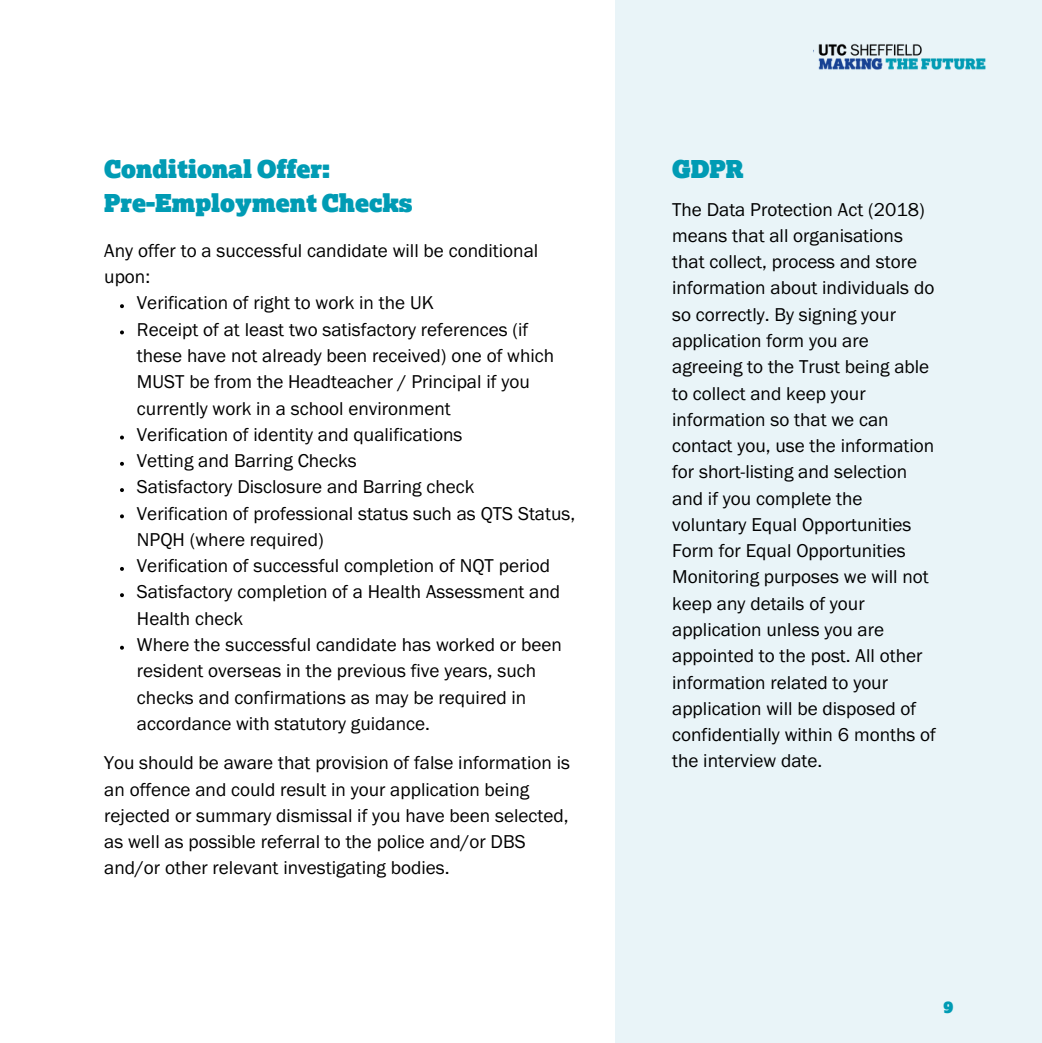
<style>
.page{position:relative;width:1042px;height:1043px;background:#fff}
.page>*{position:absolute;margin:0;border:0;box-sizing:border-box;transform-origin:0 0}
.t1{font:24.5px "Lexia Advertising";color:#009bb4}
.t2{font:19.25px/26.2px "Franklin Gothic URW Boo";color:#000}
.t3{font:15.75px "Lexia Advertising";color:#009bb4}
</style>
<div class="page">
<div style="left:614px;top:0;width:427px;height:1042px;background:#e9f4f8"></div>
<img style="left:813px;top:43px;width:173px;height:27px">
<svg style="left:120px;top:304px;width:4px;height:4px"></svg>
<svg style="left:120px;top:330px;width:4px;height:4px"></svg>
<svg style="left:120px;top:435px;width:4px;height:4px"></svg>
<svg style="left:120px;top:461px;width:4px;height:4px"></svg>
<svg style="left:120px;top:488px;width:4px;height:4px"></svg>
<svg style="left:120px;top:514px;width:4px;height:4px"></svg>
<svg style="left:120px;top:567px;width:4px;height:3px"></svg>
<svg style="left:120px;top:593px;width:4px;height:4px"></svg>
<svg style="left:120px;top:645px;width:4px;height:4px"></svg>
<p class="t1" style="left:104px;top:160px;width:227px">Conditional Offer:</p>
<p class="t1" style="left:104px;top:194px;width:310px">Pre-Employment Checks</p>
<p class="t2" style="left:104px;top:240px;width:435px">Any offer to a successful candidate will be conditional upon:</p>
<p class="t2" style="left:137px;top:293px;width:298px">Verification of right to work in the UK</p>
<p class="t2" style="left:137px;top:319px;width:418px">Receipt of at least two satisfactory references (if these have not already been received) one of which MUST be from the Headteacher / Principal if you currently work in a school environment</p>
<p class="t2" style="left:137px;top:424px;width:327px">Verification of identity and qualifications</p>
<p class="t2" style="left:137px;top:450px;width:221px">Vetting and Barring Checks</p>
<p class="t2" style="left:137px;top:477px;width:339px">Satisfactory Disclosure and Barring check</p>
<p class="t2" style="left:137px;top:503px;width:439px">Verification of professional status such as QTS Status,<br>NPQH (where required)</p>
<p class="t2" style="left:137px;top:555px;width:414px">Verification of successful completion of NQT period</p>
<p class="t2" style="left:137px;top:582px;width:424px">Satisfactory completion of a Health Assessment and<br>Health check</p>
<p class="t2" style="left:137px;top:634px;width:426px">Where the successful candidate has worked or been resident overseas in the previous five years, such checks and confirmations as may be required in accordance with statutory guidance.</p>
<p class="t2" style="left:104px;top:752px;width:467px">You should be aware that provision of false information is an offence and could result in your application being rejected or summary dismissal if you have been selected, as well as possible referral to the police and/or DBS and/or other relevant investigating bodies.</p>
<p class="t1" style="left:672px;top:160px;width:73px">GDPR</p>
<p class="t2" style="left:672px;top:199px;width:265px">The Data Protection Act (2018) means that all organisations that collect, process and store information about individuals do so correctly. By signing your application form you are agreeing to the Trust being able to collect and keep your information so that we can contact you, use the information for short-listing and selection and if you complete the voluntary Equal Opportunities<br>Form for Equal Opportunities<br>Monitoring purposes we will not keep any details of your application unless you are appointed to the post. All other information related to your application will be disposed of confidentially within 6 months of the interview date.</p>
<p class="t3" style="left:943px;top:1001px;width:11px">9</p>
</div>
